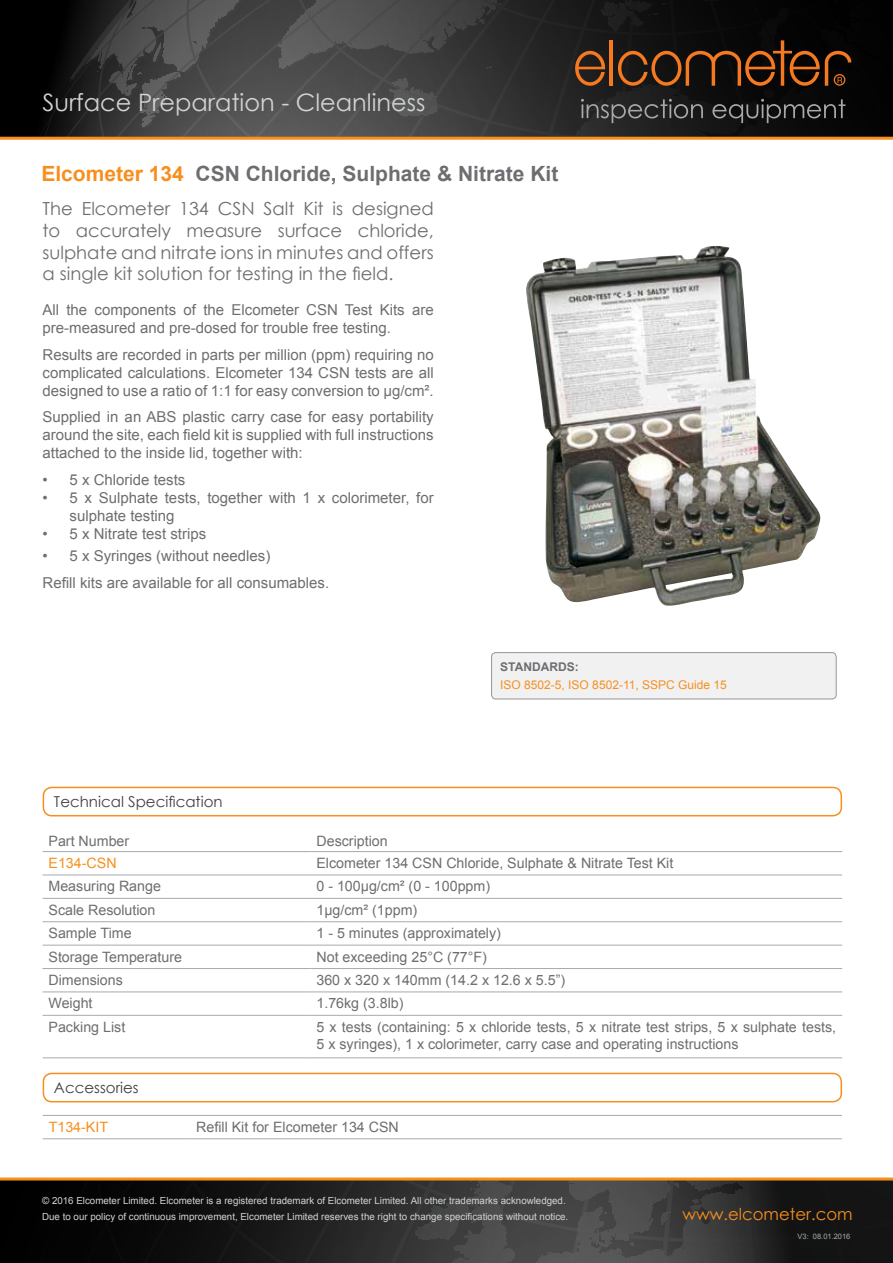
<style>
.page{position:relative;width:893px;height:1263px;background:#fff}
.page>*{position:absolute;margin:0;border:0;box-sizing:border-box;transform-origin:0 0}
.t1{font:24px "Century Gothic";color:#d1d3d4}
.t2{font:700 21px "Arial";color:#6d6e71}
.t3{font:18px/21.6px "Century Gothic";color:#6d6e71;text-align:justify}
.t4{font:16.5px "Century Gothic";color:#f78f1e}
.t5{font:15px/18px "Arial";color:#6d6e71}
.t6{font:15px "Century Gothic";color:#414042}
.t7{font:14.25px/17.1px "Arial";color:#6d6e71}
.t8{font:14.25px "Arial";color:#f78f1e}
.t9{font:12px "Arial";color:#f78f1e}
.t10{font:700 12px "Arial";color:#6d6e71}
.t11{font:9.75px/15.9px "Arial";color:#d1d3d4}
.t12{font:7.5px "Arial";color:#a7a9ac}
.s1{color:#f78f1e}
</style>
<div class="page">
<div style="left:0;top:0;width:893px;height:138px;background:#000"></div>
<svg style="left:34px;top:0;width:859px;height:137px;background:#373737"></svg>
<hr style="left:609px;top:40px;width:4px;height:46px;background:#f47920">
<svg style="left:575px;top:51px;width:30px;height:35px"></svg>
<svg style="left:618px;top:0;width:275px;height:86px"></svg>
<svg style="left:581px;top:99px;width:264px;height:24px"></svg>
<hr style="left:0;top:137px;width:893px;height:3px;background:#f78f1e">
<svg style="left:0;top:1180px;width:893px;height:83px;background:#272626"></svg>
<hr style="left:0;top:1177px;width:893px;height:3px;background:#f78f1e">
<div style="left:492px;top:653px;width:344px;height:46px;background:#f1f1f2;border-radius:4px"></div>
<div style="left:491px;top:652px;width:345px;height:47px;border:1px solid #939598;border-radius:4px"></div>
<img style="left:526px;top:246px;width:295px;height:360px">
<div style="left:43px;top:787px;width:799px;height:29px;border:2px solid #f78f1e;border-radius:9px"></div>
<hr style="left:43px;top:851px;width:267px;height:1px;background:#a7a9ac">
<hr style="left:310px;top:851px;width:532px;height:1px;background:#a7a9ac">
<hr style="left:43px;top:875px;width:267px;height:1px;background:#a7a9ac">
<hr style="left:310px;top:875px;width:532px;height:1px;background:#a7a9ac">
<hr style="left:43px;top:898px;width:267px;height:1px;background:#a7a9ac">
<hr style="left:310px;top:898px;width:532px;height:1px;background:#a7a9ac">
<hr style="left:43px;top:921px;width:267px;height:1px;background:#a7a9ac">
<hr style="left:310px;top:921px;width:532px;height:1px;background:#a7a9ac">
<hr style="left:43px;top:945px;width:267px;height:1px;background:#a7a9ac">
<hr style="left:310px;top:945px;width:532px;height:1px;background:#a7a9ac">
<hr style="left:43px;top:968px;width:267px;height:1px;background:#a7a9ac">
<hr style="left:310px;top:968px;width:532px;height:1px;background:#a7a9ac">
<hr style="left:43px;top:992px;width:267px;height:1px;background:#a7a9ac">
<hr style="left:310px;top:992px;width:532px;height:1px;background:#a7a9ac">
<hr style="left:43px;top:1015px;width:267px;height:1px;background:#a7a9ac">
<hr style="left:310px;top:1015px;width:532px;height:1px;background:#a7a9ac">
<hr style="left:43px;top:1057px;width:267px;height:1px;background:#a7a9ac">
<hr style="left:310px;top:1057px;width:532px;height:1px;background:#a7a9ac">
<div style="left:43px;top:1073px;width:799px;height:29px;border:2px solid #f78f1e;border-radius:9px"></div>
<hr style="left:43px;top:1115px;width:147px;height:1px;background:#a7a9ac">
<hr style="left:43px;top:1138px;width:147px;height:1px;background:#a7a9ac">
<hr style="left:190px;top:1115px;width:652px;height:1px;background:#a7a9ac">
<hr style="left:190px;top:1138px;width:652px;height:1px;background:#a7a9ac">
<h1 class="t1" style="left:43px;top:86px;width:384px">Surface Preparation - Cleanliness</h1>
<h2 class="t2" style="left:41px;top:159px;width:518px"><span class="s1">Elcometer 134</span> CSN Chloride, Sulphate &amp; Nitrate Kit</h2>
<p class="t3" style="left:43px;top:198px;width:393px">The Elcometer 134 CSN Salt Kit is designed to accurately measure surface chloride, sulphate and nitrate ions in minutes and offers a single kit solution for testing in the field.</p>
<p class="t5" style="left:43px;top:301px;width:393px">All the components of the Elcometer CSN Test Kits are pre-measured and pre-dosed for trouble free testing.</p>
<p class="t5" style="left:43px;top:346px;width:393px;text-align:justify">Results are recorded in parts per million (ppm) requiring no complicated calculations. Elcometer 134 CSN tests are all designed to use a ratio of 1:1 for easy conversion to μg/cm².</p>
<p class="t5" style="left:43px;top:408px;width:393px;text-align:justify">Supplied in an ABS plastic carry case for easy portability around the site, each field kit is supplied with full instructions attached to the inside lid, together with:</p>
<p class="t5" style="left:43px;top:471px;width:144px">• 5 x Chloride tests</p>
<p class="t5" style="left:70px;top:489px;width:366px;text-indent:-27px">• 5 x Sulphate tests, together with 1 x colorimeter, for sulphate testing</p>
<p class="t5" style="left:43px;top:525px;width:165px">• 5 x Nitrate test strips</p>
<p class="t5" style="left:43px;top:543px;width:288px;line-height:26.5px">• 5 x Syringes (without needles)<br>Refill kits are available for all consumables.</p>
<p class="t10" style="left:500px;top:659px;width:80px">STANDARDS:</p>
<p class="t9" style="left:500px;top:677px;width:228px">ISO 8502-5, ISO 8502-11, SSPC Guide 15</p>
<p class="t6" style="left:54px;top:791px;width:170px">Technical Specification</p>
<p class="t7" style="left:49px;top:832px;width:82px">Part Number</p>
<p class="t7" style="left:316px;top:832px;width:73px">Description</p>
<p class="t8" style="left:49px;top:854px;width:70px">E134-CSN</p>
<p class="t7" style="left:316px;top:854px;width:358px">Elcometer 134 CSN Chloride, Sulphate &amp; Nitrate Test Kit</p>
<p class="t7" style="left:49px;top:878px;width:114px">Measuring Range</p>
<p class="t7" style="left:316px;top:878px;width:175px">0 - 100μg/cm² (0 - 100ppm)</p>
<p class="t7" style="left:49px;top:901px;width:108px">Scale Resolution</p>
<p class="t7" style="left:316px;top:901px;width:102px">1μg/cm² (1ppm)</p>
<p class="t7" style="left:49px;top:925px;width:85px">Sample Time</p>
<p class="t7" style="left:316px;top:925px;width:186px">1 - 5 minutes (approximately)</p>
<p class="t7" style="left:49px;top:948px;width:135px">Storage Temperature</p>
<p class="t7" style="left:316px;top:948px;width:172px">Not exceeding 25°C (77°F)</p>
<p class="t7" style="left:49px;top:971px;width:76px">Dimensions</p>
<p class="t7" style="left:316px;top:971px;width:250px">360 x 320 x 140mm (14.2 x 12.6 x 5.5”)</p>
<p class="t7" style="left:49px;top:995px;width:46px">Weight</p>
<p class="t7" style="left:316px;top:995px;width:89px">1.76kg (3.8lb)</p>
<p class="t7" style="left:49px;top:1018px;width:78px">Packing List</p>
<p class="t7" style="left:316px;top:1018px;width:521px">5 x tests (containing: 5 x chloride tests, 5 x nitrate test strips, 5 x sulphate tests,<br>5 x syringes), 1 x colorimeter, carry case and operating instructions</p>
<p class="t6" style="left:54px;top:1077px;width:86px">Accessories</p>
<p class="t8" style="left:49px;top:1117px;width:61px">T134-KIT</p>
<p class="t7" style="left:196px;top:1118px;width:204px">Refill Kit for Elcometer 134 CSN</p>
<p class="t11" style="left:42px;top:1192px;width:528px">© 2016 Elcometer Limited. Elcometer is a registered trademark of Elcometer Limited. All other trademarks acknowledged.<br>Due to our policy of continuous improvement, Elcometer Limited reserves the right to change specifications without notice.</p>
<p class="t4" style="left:682px;top:1202px;width:172px">www.elcometer.com</p>
<p class="t12" style="left:797px;top:1231px;width:54px">V3: 08.01.2016</p>
</div>
